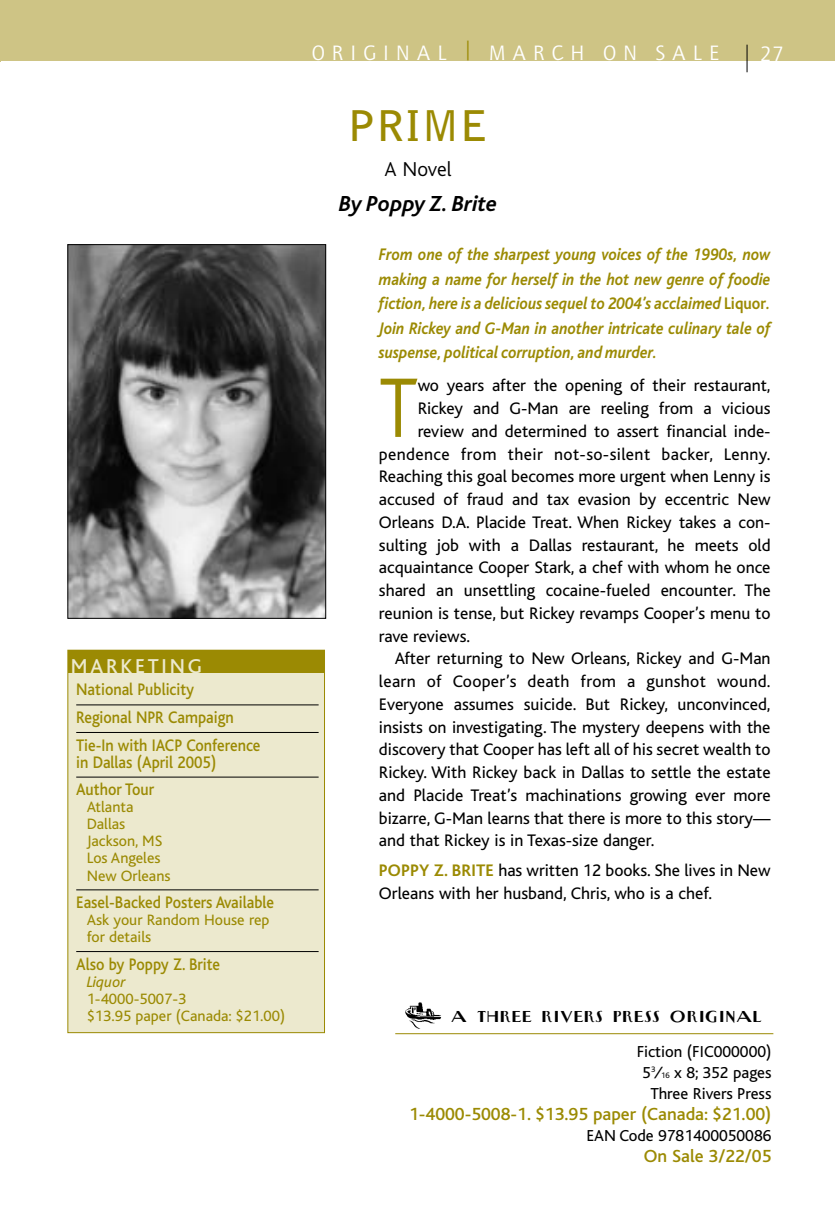
<style>
.page{position:relative;width:835px;height:1213px;background:#fff}
.page>*{position:absolute;margin:0;border:0;box-sizing:border-box;transform-origin:0 0}
.t1{font:300 88.38px "Bliss";color:#9b8a03;scale:.88 1}
.t2{font:700 42px "Bell Gothic";letter-spacing:.015em;color:#9b8a03}
.t3{font:italic 700 22.75px "Bliss";color:#000}
.t4{font:21px "AT Quay Sans";letter-spacing:.335em;color:#fff}
.t5{font:500 21px "Bliss";letter-spacing:.135em;color:#ece9ce}
.t6{font:300 21px "Bliss";letter-spacing:-.005em;color:#000}
.t7{font:500 18.38px "Bliss";color:#9b8a03}
.t8{font:17.5px/22.8px "Bliss";color:#000}
.t9{font:italic 700 17.5px/24.5px "Bliss";color:#9b8a03;text-align:justify;scale:.9 1}
.t10{font:500 17.5px/27.7px "Bliss";color:#9b8a03;scale:.9 1}
.t11{font:17.5px "Bliss";letter-spacing:.02em;color:#000}
.t12{font:16.62px/21px "Bliss";color:#000;text-align:right}
.t13{font:15.75px/17px "Bliss";color:#9b8a03}
.t14{font:700 15.75px "Newyorkertype";letter-spacing:.05em;color:#000}
.t15{font:italic 15.75px "Bliss";color:#9b8a03}
.s1{font-style:normal}
.s2{font-weight:700;color:#9b8a03}
.s3{font-size:8.4px}
</style>
<div class="page">
<hr style="left:1px;top:0;width:1px;height:61px;background:#cec485">
<div style="left:68px;top:650px;width:256px;height:382px;background:#ece9ce"></div>
<div style="left:68px;top:650px;width:257px;height:23px;background:#9b8a03"></div>
<hr style="left:395px;top:1033px;width:378px;height:1px;background:#9b8a03">
<img style="left:69px;top:246px;width:255px;height:371px">
<div style="left:67px;top:244px;width:259px;height:375px;border:1px solid #000"></div>
<hr style="left:76px;top:704px;width:243px;height:1px;background:#000">
<hr style="left:76px;top:732px;width:243px;height:1px;background:#000">
<hr style="left:76px;top:777px;width:243px;height:1px;background:#000">
<hr style="left:76px;top:889px;width:243px;height:1px;background:#000">
<hr style="left:76px;top:951px;width:243px;height:1px;background:#000">
<div style="left:1px;top:0;width:834px;height:60px;background:#cec485"></div>
<svg style="left:747px;top:45px;width:1px;height:27px"></svg>
<img style="left:400px;top:1002px;width:46px;height:33px">
<p class="t5" style="left:71px;top:658px;width:132px">MARKETING</p>
<p class="t10" style="left:76px;top:677px;width:206px">National Publicity<br>Regional NPR Campaign<br>Tie-In with IACP Conference</p>
<p class="t10" style="left:76px;top:750px;width:157px">in Dallas (April 2005)<br>Author Tour</p>
<p class="t13" style="left:87px;top:800px;width:85px">Atlanta<br>Dallas<br>Jackson, MS<br>Los Angeles<br>New Orleans</p>
<p class="t10" style="left:76px;top:890px;width:221px">Easel-Backed Posters Available</p>
<p class="t13" style="left:87px;top:913px;width:184px">Ask your Random House rep for details</p>
<p class="t10" style="left:76px;top:952px;width:161px">Also by Poppy Z. Brite</p>
<p class="t15" style="left:87px;top:976px;width:40px">Liquor</p>
<p class="t13" style="left:87px;top:992px;width:200px">1-4000-5007-3<br>$13.95 paper (Canada: $21.00)</p>
<p class="t4" style="left:312px;top:45px;width:409px">ORIGINAL <sup>|</sup> MARCH ON SALE</p>
<p class="t4" style="left:760px;top:45px;width:25px">27</p>
<h2 class="t2" style="left:347px;top:110px;width:142px">PRIME</h2>
<p class="t6" style="left:384px;top:161px;width:68px">A Novel</p>
<h3 class="t3" style="left:339px;top:195px;width:160px">By Poppy Z. Brite</h3>
<p class="t9" style="left:379px;top:244px;width:437px">From one of the sharpest young voices of the 1990s, now making a name for herself in the hot new genre of foodie fiction, here is a delicious sequel to 2004’s acclaimed <span class="s1">Liquor</span>.<br>Join Rickey and G-Man in another intricate culinary tale of suspense, political corruption, and murder.</p>
<h1 class="t1" style="left:379px;top:374px;width:46px">T</h1>
<p class="t8" style="left:418px;top:376px;width:354px">wo years after the opening of their restaurant,</p>
<p class="t8" style="left:418px;top:399px;width:354px">Rickey and G-Man are reeling from a vicious</p>
<p class="t8" style="left:418px;top:421px;width:354px">review and determined to assert financial inde-</p>
<p class="t11" style="left:379px;top:447px;width:393px">pendence from their not-so-silent backer, Lenny.</p>
<p class="t8" style="left:379px;top:467px;width:393px">Reaching this goal becomes more urgent when Lenny is</p>
<p class="t8" style="left:379px;top:490px;width:393px">accused of fraud and tax evasion by eccentric New</p>
<p class="t8" style="left:379px;top:512px;width:393px">Orleans D.A. Placide Treat. When Rickey takes a con-</p>
<p class="t8" style="left:379px;top:535px;width:393px">sulting job with a Dallas restaurant, he meets old</p>
<p class="t8" style="left:379px;top:558px;width:393px">acquaintance Cooper Stark, a chef with whom he once</p>
<p class="t8" style="left:379px;top:581px;width:393px">shared an unsettling cocaine-fueled encounter. The</p>
<p class="t8" style="left:379px;top:603px;width:393px">reunion is tense, but Rickey revamps Cooper’s menu to</p>
<p class="t8" style="left:379px;top:626px;width:93px">rave reviews.</p>
<p class="t8" style="left:395px;top:649px;width:377px">After returning to New Orleans, Rickey and G-Man</p>
<p class="t11" style="left:379px;top:675px;width:393px">learn of Cooper’s death from a gunshot wound.</p>
<p class="t8" style="left:379px;top:694px;width:393px">Everyone assumes suicide. But Rickey, unconvinced,</p>
<p class="t8" style="left:379px;top:717px;width:393px">insists on investigating. The mystery deepens with the</p>
<p class="t8" style="left:379px;top:740px;width:393px">discovery that Cooper has left all of his secret wealth to</p>
<p class="t8" style="left:379px;top:763px;width:393px">Rickey. With Rickey back in Dallas to settle the estate</p>
<p class="t8" style="left:379px;top:785px;width:393px">and Placide Treat’s machinations growing ever more</p>
<p class="t8" style="left:379px;top:808px;width:393px">bizarre, G-Man learns that there is more to this story—</p>
<p class="t8" style="left:379px;top:831px;width:277px">and that Rickey is in Texas-size danger.</p>
<p class="t8" style="left:379px;top:861px;width:393px"><span class="s2">POPPY Z. BRITE</span> has written 12 books. She lives in New<br>Orleans with her husband, Chris, who is a chef.</p>
<p class="t14" style="left:452px;top:1007px;width:312px">A THREE RIVERS PRESS ORIGINAL</p>
<p class="t12" style="left:637px;top:1042px;width:136px">Fiction (FIC000000)<br>5<sup>3</sup>⁄<span class="s3">16</span> x 8; 352 pages<br>Three Rivers Press</p>
<p class="t7" style="left:409px;top:1107px;width:364px">1-4000-5008-1. $13.95 paper (Canada: $21.00)</p>
<p class="t12" style="left:586px;top:1126px;width:187px">EAN Code 9781400050086</p>
<p class="t7" style="left:644px;top:1149px;width:129px">On Sale 3/22/05</p>
</div>
